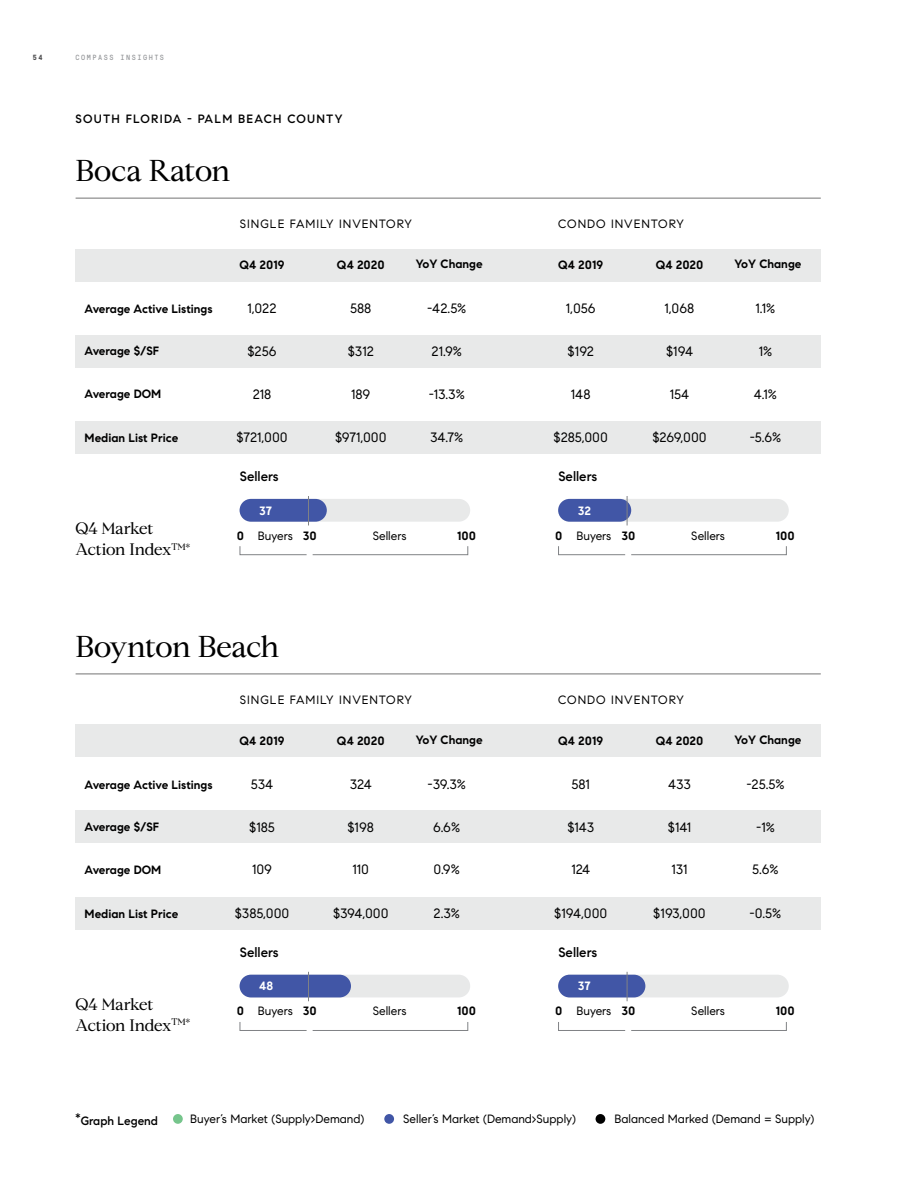
<style>
.page{position:relative;width:918px;height:1188px;background:#fff}
.page>*{position:absolute;margin:0;border:0;box-sizing:border-box;transform-origin:0 0}
.t1{font:30px "Compass Serif";letter-spacing:-.01em;color:#000}
.t2{font:16.5px/21px "Compass Serif";letter-spacing:-.02em;color:#000}
.t3{font:13.5px "Compass Sans";color:#000}
.t4{font:500 13.5px "Compass Sans";color:#000}
.t5{font:700 12px "Compass Sans";color:#000}
.t6{font:12px "Compass Sans";color:#000}
.t7{font:12px "Compass Sans";letter-spacing:.08em;color:#000}
.t8{font:500 12px "Compass Sans";letter-spacing:.1em;color:#000}
.t9{font:500 12px "Compass Sans";color:#000}
.t10{font:700 12px "Compass Sans";color:#fff}
.t11{font:500 9.6px "Compass Sans";color:#000}
.t12{font:7.5px "GT Pressura Mono";letter-spacing:.2em;color:#939598}
.t13{font:700 7.5px "GT Pressura Mono";color:#4d4d4f}
.s1{font-weight:700}
</style>
<div class="page">
<div style="left:173px;top:1114px;width:10px;height:10px;background:#76c58c;border-radius:50%"></div>
<div style="left:384px;top:1114px;width:10px;height:10px;background:#4156a6;border-radius:50%"></div>
<div style="left:596px;top:1114px;width:9px;height:10px;background:#000;border-radius:50%"></div>
<div style="left:76px;top:249px;width:745px;height:32px;background:#e8e9e9"></div>
<div style="left:76px;top:725px;width:745px;height:32px;background:#e8e9e9"></div>
<div style="left:240px;top:499px;width:230px;height:23px;background:#e8e9e9;border-radius:11px"></div>
<div style="left:558px;top:499px;width:231px;height:23px;background:#e8e9e9;border-radius:11px"></div>
<div style="left:240px;top:499px;width:87px;height:23px;background:#4156a6;border-radius:11px"></div>
<div style="left:558px;top:499px;width:73px;height:23px;background:#4156a6;border-radius:11px"></div>
<div style="left:76px;top:335px;width:745px;height:32px;background:#e8e9e9"></div>
<div style="left:76px;top:421px;width:745px;height:33px;background:#e8e9e9"></div>
<hr style="left:76px;top:198px;width:745px;height:1px;background:#737373">
<svg style="left:239px;top:546px;width:230px;height:9px"></svg>
<svg style="left:558px;top:546px;width:229px;height:9px"></svg>
<svg style="left:308px;top:496px;width:1px;height:29px"></svg>
<svg style="left:627px;top:496px;width:1px;height:29px"></svg>
<div style="left:240px;top:975px;width:230px;height:22px;background:#e8e9e9;border-radius:11px"></div>
<div style="left:558px;top:975px;width:231px;height:22px;background:#e8e9e9;border-radius:11px"></div>
<div style="left:240px;top:975px;width:111px;height:22px;background:#4156a6;border-radius:11px"></div>
<div style="left:558px;top:975px;width:87px;height:22px;background:#4156a6;border-radius:11px"></div>
<div style="left:76px;top:811px;width:745px;height:32px;background:#e8e9e9"></div>
<div style="left:76px;top:897px;width:745px;height:32px;background:#e8e9e9"></div>
<hr style="left:76px;top:674px;width:745px;height:1px;background:#737373">
<svg style="left:239px;top:1022px;width:230px;height:9px"></svg>
<svg style="left:558px;top:1022px;width:229px;height:9px"></svg>
<svg style="left:308px;top:972px;width:1px;height:29px"></svg>
<svg style="left:627px;top:972px;width:1px;height:29px"></svg>
<p class="t13" style="left:33px;top:52px;width:11px">54</p>
<p class="t12" style="left:76px;top:52px;width:90px">COMPASS INSIGHTS</p>
<p class="t8" style="left:76px;top:111px;width:269px">SOUTH FLORIDA - PALM BEACH COUNTY</p>
<h1 class="t1" style="left:76px;top:153px;width:156px">Boca Raton</h1>
<p class="t7" style="left:240px;top:217px;width:174px">SINGLE FAMILY INVENTORY</p>
<p class="t7" style="left:558px;top:217px;width:127px">CONDO INVENTORY</p>
<p class="t5" style="left:239px;top:258px;width:47px">Q4 2019</p>
<p class="t5" style="left:337px;top:258px;width:49px">Q4 2020</p>
<p class="t5" style="left:416px;top:257px;width:68px">YoY Change</p>
<p class="t5" style="left:558px;top:258px;width:47px">Q4 2019</p>
<p class="t5" style="left:656px;top:258px;width:49px">Q4 2020</p>
<p class="t5" style="left:735px;top:257px;width:68px">YoY Change</p>
<p class="t5" style="left:85px;top:301px;width:129px">Average Active Listings</p>
<p class="t3" style="left:248px;top:301px;width:31px">1,022</p>
<p class="t3" style="left:350px;top:301px;width:23px">588</p>
<p class="t3" style="left:427px;top:301px;width:41px">-42.5%</p>
<p class="t3" style="left:566px;top:301px;width:31px">1,056</p>
<p class="t3" style="left:665px;top:301px;width:31px">1,068</p>
<p class="t3" style="left:756px;top:301px;width:21px">1.1%</p>
<p class="t5" style="left:85px;top:344px;width:76px">Average $/SF</p>
<p class="t3" style="left:248px;top:343px;width:31px">$256</p>
<p class="t3" style="left:348px;top:343px;width:28px">$312</p>
<p class="t3" style="left:432px;top:343px;width:32px">21.9%</p>
<p class="t3" style="left:568px;top:343px;width:28px">$192</p>
<p class="t3" style="left:666px;top:343px;width:28px">$194</p>
<p class="t3" style="left:759px;top:343px;width:15px">1%</p>
<p class="t5" style="left:85px;top:387px;width:78px">Average DOM</p>
<p class="t3" style="left:253px;top:386px;width:20px">218</p>
<p class="t3" style="left:351px;top:386px;width:21px">189</p>
<p class="t3" style="left:429px;top:386px;width:38px">-13.3%</p>
<p class="t3" style="left:571px;top:386px;width:21px">148</p>
<p class="t3" style="left:670px;top:386px;width:21px">154</p>
<p class="t3" style="left:754px;top:386px;width:25px">4.1%</p>
<p class="t5" style="left:85px;top:431px;width:95px">Median List Price</p>
<p class="t3" style="left:236px;top:430px;width:53px">$721,000</p>
<p class="t3" style="left:335px;top:430px;width:53px">$971,000</p>
<p class="t3" style="left:430px;top:430px;width:35px">34.7%</p>
<p class="t3" style="left:554px;top:430px;width:56px">$285,000</p>
<p class="t3" style="left:652px;top:430px;width:56px">$269,000</p>
<p class="t3" style="left:750px;top:430px;width:33px">-5.6%</p>
<p class="t4" style="left:240px;top:468px;width:40px">Sellers</p>
<p class="t4" style="left:558px;top:468px;width:40px">Sellers</p>
<p class="t2" style="left:76px;top:517px;width:116px">Q4 Market<br>Action Index<sup>TM*</sup></p>
<p class="t10" style="left:259px;top:503px;width:14px">37</p>
<p class="t10" style="left:578px;top:503px;width:15px">32</p>
<p class="t6" style="left:237px;top:528px;width:82px"><span class="s1">0</span> Buyers <span class="s1">30</span></p>
<p class="t6" style="left:373px;top:528px;width:35px">Sellers</p>
<p class="t5" style="left:457px;top:528px;width:20px">100</p>
<p class="t6" style="left:555px;top:528px;width:82px"><span class="s1">0</span> Buyers <span class="s1">30</span></p>
<p class="t6" style="left:691px;top:528px;width:35px">Sellers</p>
<p class="t5" style="left:776px;top:528px;width:20px">100</p>
<h1 class="t1" style="left:76px;top:629px;width:205px">Boynton Beach</h1>
<p class="t7" style="left:240px;top:692px;width:174px">SINGLE FAMILY INVENTORY</p>
<p class="t7" style="left:558px;top:692px;width:127px">CONDO INVENTORY</p>
<p class="t5" style="left:239px;top:733px;width:47px">Q4 2019</p>
<p class="t5" style="left:337px;top:733px;width:49px">Q4 2020</p>
<p class="t5" style="left:416px;top:733px;width:68px">YoY Change</p>
<p class="t5" style="left:558px;top:733px;width:47px">Q4 2019</p>
<p class="t5" style="left:656px;top:733px;width:49px">Q4 2020</p>
<p class="t5" style="left:735px;top:733px;width:68px">YoY Change</p>
<p class="t5" style="left:85px;top:777px;width:129px">Average Active Listings</p>
<p class="t3" style="left:251px;top:776px;width:24px">534</p>
<p class="t3" style="left:350px;top:776px;width:24px">324</p>
<p class="t3" style="left:428px;top:776px;width:40px">-39.3%</p>
<p class="t3" style="left:572px;top:776px;width:20px">581</p>
<p class="t3" style="left:668px;top:776px;width:24px">433</p>
<p class="t3" style="left:746px;top:776px;width:40px">-25.5%</p>
<p class="t5" style="left:85px;top:820px;width:76px">Average $/SF</p>
<p class="t3" style="left:249px;top:819px;width:27px">$185</p>
<p class="t3" style="left:347px;top:819px;width:28px">$198</p>
<p class="t3" style="left:433px;top:819px;width:28px">6.6%</p>
<p class="t3" style="left:567px;top:819px;width:28px">$143</p>
<p class="t3" style="left:668px;top:819px;width:25px">$141</p>
<p class="t3" style="left:756px;top:819px;width:20px">-1%</p>
<p class="t5" style="left:85px;top:862px;width:78px">Average DOM</p>
<p class="t3" style="left:252px;top:862px;width:21px">109</p>
<p class="t3" style="left:353px;top:862px;width:18px">110</p>
<p class="t3" style="left:434px;top:862px;width:28px">0.9%</p>
<p class="t3" style="left:571px;top:862px;width:20px">124</p>
<p class="t3" style="left:671px;top:862px;width:18px">131</p>
<p class="t3" style="left:752px;top:862px;width:28px">5.6%</p>
<p class="t5" style="left:85px;top:906px;width:95px">Median List Price</p>
<p class="t3" style="left:235px;top:905px;width:56px">$385,000</p>
<p class="t3" style="left:333px;top:905px;width:57px">$394,000</p>
<p class="t3" style="left:434px;top:905px;width:28px">2.3%</p>
<p class="t3" style="left:554px;top:905px;width:55px">$194,000</p>
<p class="t3" style="left:653px;top:905px;width:54px">$193,000</p>
<p class="t3" style="left:750px;top:905px;width:33px">-0.5%</p>
<p class="t4" style="left:240px;top:944px;width:40px">Sellers</p>
<p class="t4" style="left:558px;top:944px;width:40px">Sellers</p>
<p class="t2" style="left:76px;top:993px;width:116px">Q4 Market<br>Action Index<sup>TM*</sup></p>
<p class="t10" style="left:259px;top:979px;width:15px">48</p>
<p class="t10" style="left:578px;top:979px;width:14px">37</p>
<p class="t6" style="left:237px;top:1004px;width:82px"><span class="s1">0</span> Buyers <span class="s1">30</span></p>
<p class="t6" style="left:373px;top:1004px;width:35px">Sellers</p>
<p class="t5" style="left:457px;top:1004px;width:20px">100</p>
<p class="t6" style="left:555px;top:1004px;width:82px"><span class="s1">0</span> Buyers <span class="s1">30</span></p>
<p class="t6" style="left:691px;top:1004px;width:35px">Sellers</p>
<p class="t5" style="left:776px;top:1004px;width:20px">100</p>
<p class="t11" style="left:76px;top:1110px;width:7px">*</p>
<p class="t9" style="left:81px;top:1114px;width:79px">Graph Legend</p>
<p class="t6" style="left:190px;top:1112px;width:175px">Buyer’s Market (Supply&gt;Demand)</p>
<p class="t6" style="left:403px;top:1112px;width:174px">Seller’s Market (Demand&gt;Supply)</p>
<p class="t6" style="left:614px;top:1112px;width:201px">Balanced Marked (Demand = Supply)</p>
</div>
